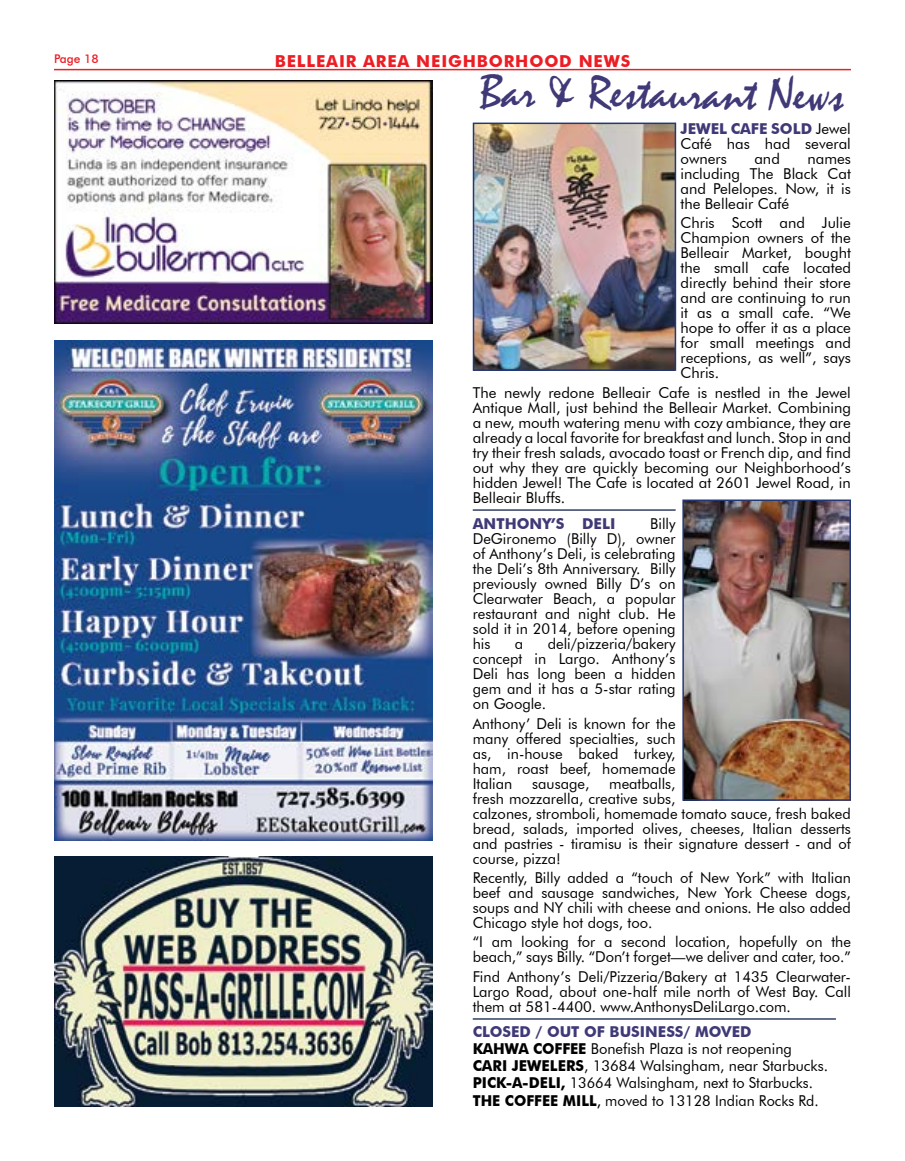
<style>
.page{position:relative;width:905px;height:1161px;background:#fff}
.page>*{position:absolute;margin:0;border:0;box-sizing:border-box;transform-origin:0 0}
.t1{font:48px "Mistral";color:#403977}
.t2{font:700 16.5px "Futura BT";letter-spacing:.05em;color:#ed1d24}
.t3{font:15px/15px "Futura BT";color:#000;text-align:justify}
.t4{font:700 15px "Futura BT";color:#403977}
.t5{font:500 12px "Futura BT";color:#ed1d24}
.s1{font-weight:700;color:#403977}
.s2{font-weight:700}
.s3{font-weight:500}
</style>
<div class="page">
<hr style="left:54px;top:69px;width:796px;height:1px;background:#ed1d24">
<img style="left:54px;top:341px;width:378px;height:499px">
<img style="left:54px;top:856px;width:378px;height:251px">
<img style="left:54px;top:80px;width:378px;height:243px">
<hr style="left:472px;top:509px;width:203px;height:2px;background:#304164">
<hr style="left:472px;top:1018px;width:364px;height:2px;background:#304164">
<img style="left:475px;top:126px;width:198px;height:242px">
<div style="left:472px;top:123px;width:204px;height:248px;border:2px solid #253876"></div>
<img style="left:685px;top:503px;width:162px;height:295px">
<div style="left:682px;top:500px;width:168px;height:301px;border:2px solid #253876"></div>
<p class="t5" style="left:54px;top:52px;width:46px">Page 18</p>
<p class="t2" style="left:275px;top:51px;width:357px">BELLEAIR AREA NEIGHBORHOOD NEWS</p>
<h1 class="t1" style="left:480px;top:64px;width:365px">Bar &amp; Restaurant News</h1>
<p class="t3" style="left:680px;top:121px;width:172px"><span class="s1">JEWEL CAFE SOLD</span> Jewel Café has had several owners</p>
<p class="t3" style="left:754px;top:151px;width:27px">and</p>
<p class="t3" style="left:680px;top:151px;width:172px;text-indent:127px">names including The Black Cat and Pelelopes. Now, it is the Belleair Café</p>
<p class="t3" style="left:680px;top:215px;width:172px">Chris Scott and Julie Champion owners of the Belleair Market, bought the small cafe located directly behind their store and are continuing to run it as a small cafe. “We hope to offer it as a place for small meetings and receptions, as well”, says Chris.</p>
<p class="t3" style="left:472px;top:385px;width:380px">The newly redone Belleair Cafe is nestled in the Jewel Antique Mall, just behind the Belleair Market. Combining a new, mouth watering menu with cozy ambiance, they are already a local favorite for breakfast and lunch. Stop in and try their fresh salads, avocado toast or French dip, and find out why they are quickly becoming our Neighborhood’s hidden Jewel! The Cafe is located at 2601 Jewel Road, in Belleair Bluffs.</p>
<p class="t4" style="left:472px;top:515px;width:144px">ANTHONY’S DELI</p>
<p class="t3" style="left:473px;top:516px;width:204px;text-indent:177px">Billy DeGironemo (Billy D), owner of Anthony’s Deli, is celebrating the Deli’s 8th Anniversary. Billy previously owned Billy D’s on Clearwater Beach, a popular restaurant and night club. He sold it in 2014, before opening his</p>
<p class="t3" style="left:473px;top:636px;width:204px;text-indent:75px">deli/pizzeria/bakery concept in Largo. Anthony’s Deli has long been a hidden gem and it has a 5-star rating on Google.</p>
<p class="t3" style="left:473px;top:716px;width:204px">Anthony’ Deli is known for the many offered specialties, such as, in-house baked turkey, ham, roast beef, homemade Italian</p>
<p class="t3" style="left:515px;top:636px;width:10px">a</p>
<p class="t3" style="left:473px;top:776px;width:380px;text-align:left;text-indent:136px">meatballs,<br>fresh mozzarella, creative subs,<br>calzones, stromboli, homemade tomato sauce, fresh baked bread, salads, imported olives, cheeses, Italian desserts and pastries - tiramisu is their signature dessert - and of course, pizza!</p>
<p class="t3" style="left:473px;top:870px;width:380px">Recently, Billy added a “touch of New York” with Italian beef and sausage sandwiches, New York Cheese dogs, soups and NY chili with cheese and onions. He also added Chicago style hot dogs, too.</p>
<p class="t3" style="left:473px;top:934px;width:380px">“I am looking for a second location, hopefully on the beach,” says Billy. “Don’t forget—we deliver and cater, too.”</p>
<p class="t3" style="left:473px;top:969px;width:380px">Find Anthony’s Deli/Pizzeria/Bakery at 1435 Clearwater-Largo Road, about one-half mile north of West Bay. Call them at 581-4400. www.AnthonysDeliLargo.com.</p>
<p class="t3" style="left:472px;top:1023px;width:357px;line-height:17.2px;text-align:left"><span class="s1">CLOSED / OUT OF BUSINESS/ MOVED<br></span><span class="s2">KAHWA COFFEE</span> Bonefish Plaza is not reopening <span class="s2">CARI JEWELERS</span>, 13684 Walsingham, near Starbucks.<br><span class="s2">PICK-A-DELI,</span> 13664 Walsingham, next to Starbucks.<br><span class="s2">THE COFFEE MILL</span><span class="s3">,</span> moved to 13128 Indian Rocks Rd.</p>
<p class="t3" style="left:532px;top:776px;width:59px">sausage,</p>
</div>
